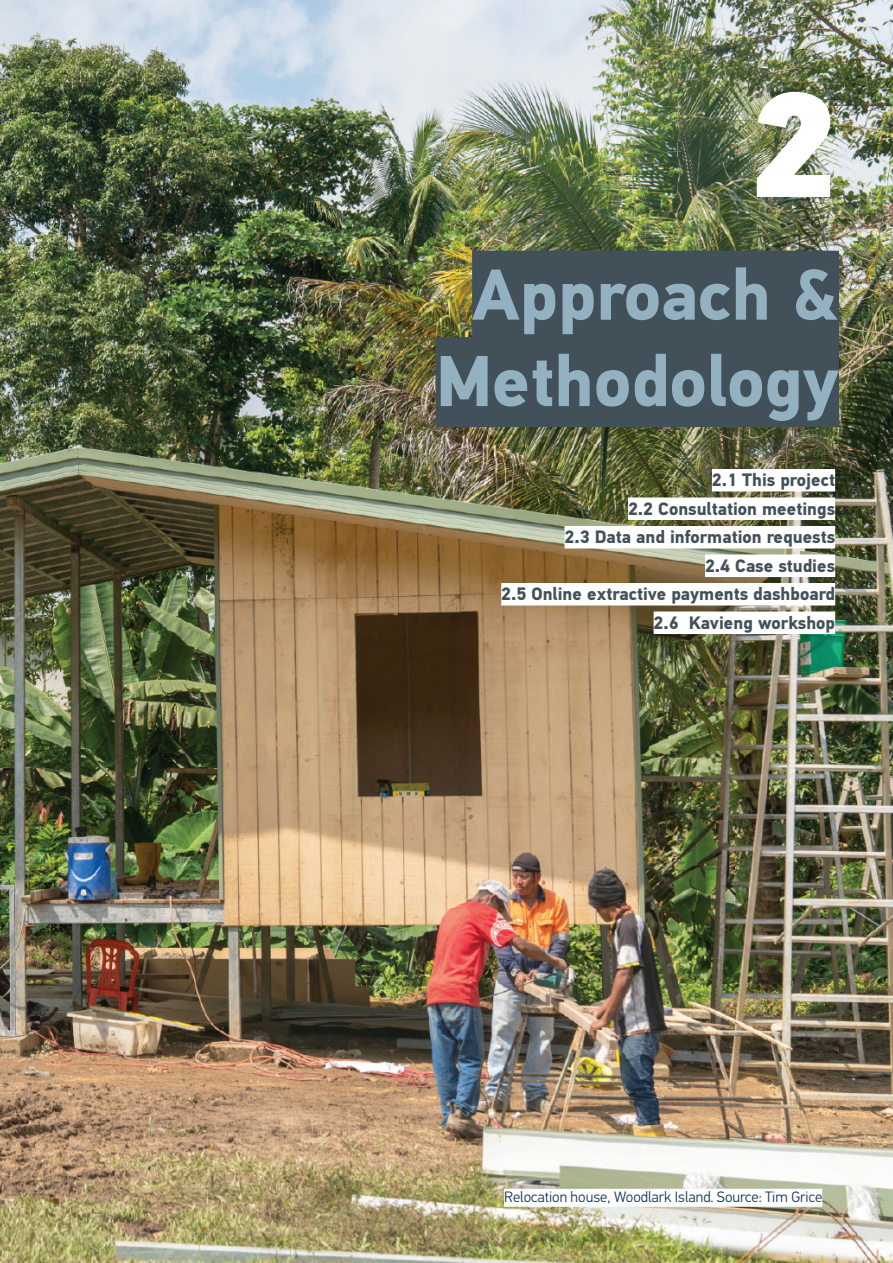
<style>
.page{position:relative;width:893px;height:1263px;background:#fff}
.page>*{position:absolute;margin:0;border:0;box-sizing:border-box;transform-origin:0 0}
.t1{font:150px "PFDIN Text Pro X Black";color:#fff}
.t2{font:700 72px/86.4px "PFDIN Text Pro";color:#94b1c2;text-align:center}
.t3{font:700 18px/28.5px "PFDIN Text Pro";color:#425159;text-align:right}
.t4{font:300 15px "PFDIN Text Pro";color:#0e2f51}
</style>
<div class="page">
<img style="left:0;top:0;width:893px;height:1263px">
<div style="left:472px;top:251px;width:367px;height:90px;background:#425159"></div>
<div style="left:436px;top:337px;width:403px;height:90px;background:#425159"></div>
<div style="left:712px;top:469px;width:123px;height:22px;background:#fff"></div>
<div style="left:628px;top:497px;width:207px;height:23px;background:#fff"></div>
<div style="left:564px;top:526px;width:271px;height:22px;background:#fff"></div>
<div style="left:705px;top:554px;width:130px;height:23px;background:#fff"></div>
<div style="left:501px;top:583px;width:334px;height:22px;background:#fff"></div>
<div style="left:654px;top:611px;width:181px;height:23px;background:#fff"></div>
<div style="left:504px;top:1189px;width:318px;height:18px;background:#fff"></div>
<h1 class="t1" style="left:748px;top:49px;width:92px">2</h1>
<h2 class="t2" style="left:436px;top:253px;width:405px">Approach &amp;<br>Methodology</h2>
<p class="t3" style="left:501px;top:466px;width:335px">2.1 This project<br>2.2 Consultation meetings<br>2.3 Data and information requests<br>2.4 Case studies<br>2.5 Online extractive payments dashboard<br>2.6 Kavieng workshop</p>
<p class="t4" style="left:504px;top:1188px;width:320px">Relocation house, Woodlark Island. Source: Tim Grice</p>
</div>
